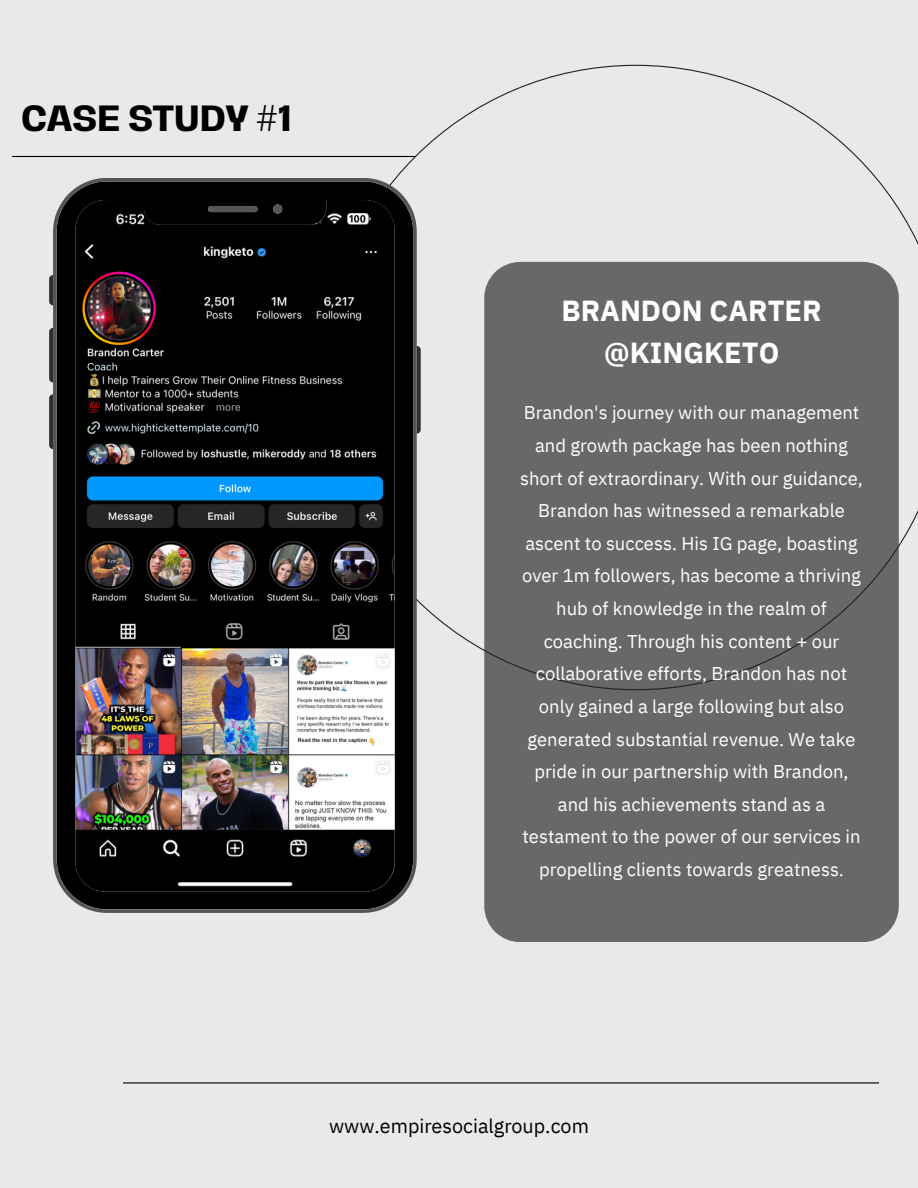
<style>
.page{position:relative;width:918px;height:1188px;background:#e9e9eb}
.page>*{position:absolute;margin:0;border:0;box-sizing:border-box;transform-origin:0 0}
.t1{font:700 33.45px "Hagrid Text";color:#000}
.t2{font:700 28.95px "IBM Plex Sans";color:#fff}
.t3{font:19.8px "IBM Plex Sans";color:#000}
.t4{font:18.45px/32.7px "IBM Plex Sans";color:#fff;text-align:center}
</style>
<div class="page">
<svg style="left:323px;top:65px;width:595px;height:586px"></svg>
<hr style="left:123px;top:1082px;width:756px;height:1px;background:#000">
<div style="left:484px;top:262px;width:415px;height:680px;background:#686868"></div>
<hr style="left:12px;top:156px;width:404px;height:1px;background:#000">
<svg style="left:49px;top:275px;width:4px;height:30px"></svg>
<svg style="left:49px;top:328px;width:4px;height:54px"></svg>
<svg style="left:49px;top:394px;width:4px;height:55px"></svg>
<svg style="left:417px;top:346px;width:4px;height:88px"></svg>
<img style="left:53px;top:178px;width:364px;height:735px">
<p class="t1" style="left:21px;top:102px;width:271px">CASE STUDY #1</p>
<p class="t2" style="left:561px;top:292px;width:262px">BRANDON CARTER</p>
<p class="t2" style="left:604px;top:333px;width:177px">@KINGKETO</p>
<p class="t4" style="left:520px;top:396px;width:344px">Brandon's journey with our management and growth package has been nothing short of extraordinary. With our guidance, Brandon has witnessed a remarkable ascent to success. His IG page, boasting over 1m followers, has become a thriving hub of knowledge in the realm of coaching. Through his content + our collaborative efforts, Brandon has not only gained a large following but also generated substantial revenue. We take pride in our partnership with Brandon, and his achievements stand as a testament to the power of our services in propelling clients towards greatness.</p>
<p class="t3" style="left:329px;top:1113px;width:261px">www.empiresocialgroup.com</p>
</div>
